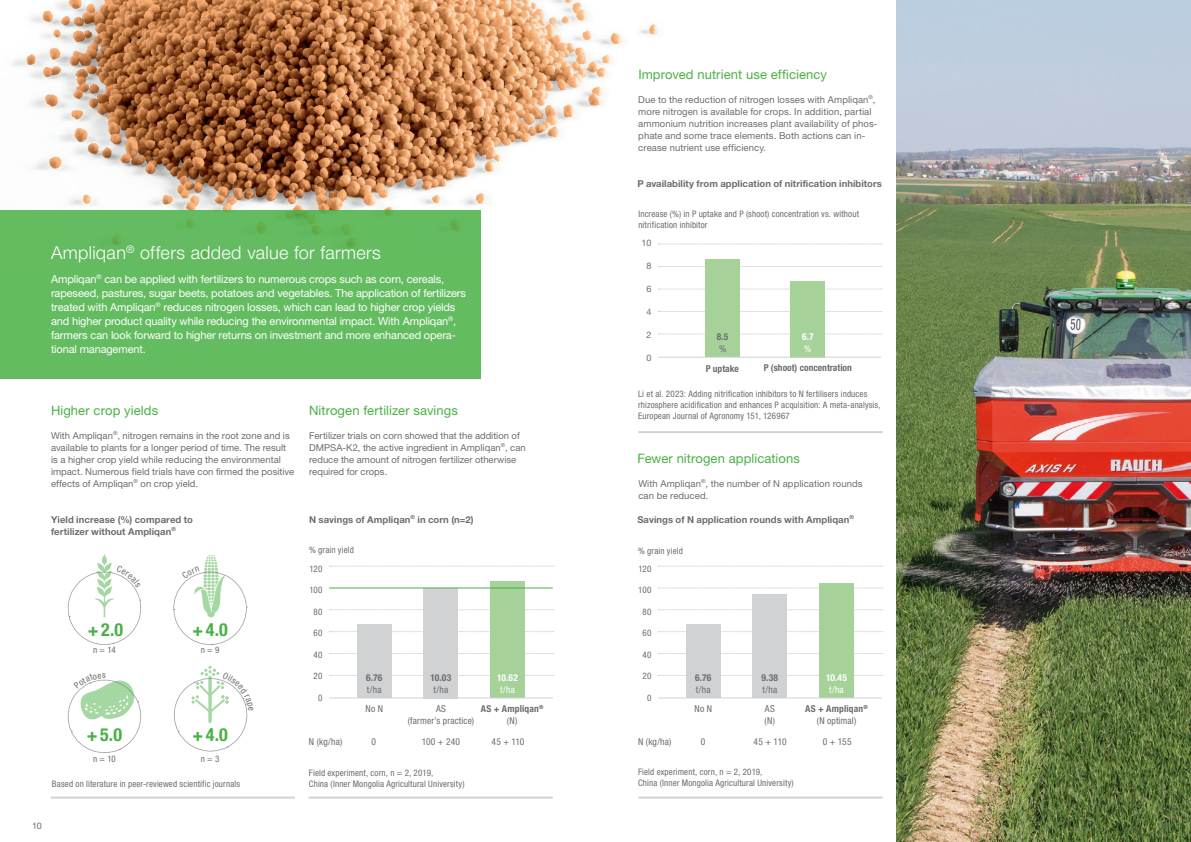
<style>
.page{position:relative;width:1191px;height:842px;background:#fff}
.page>*{position:absolute;margin:0;border:0;box-sizing:border-box;transform-origin:0 0}
.t1{font:300 18px "Helvetica Neue LT Std";letter-spacing:.02em;color:#fff}
.t2{font:700 condensed 18px "Helvetica Neue LT Std";color:#49b045}
.t3{font:13px "Helvetica Neue LT Std";letter-spacing:.005em;color:#49b045}
.t4{font:11px/14px "Helvetica Neue LT Std";letter-spacing:-.015em;color:#fff}
.t5{font:9.5px/12px "Helvetica Neue LT Std";color:#6c6d70}
.t6{font:700 9.5px/12px "Helvetica Neue LT Std";letter-spacing:.005em;color:#6c6d70}
.t7{font:condensed 9.5px/11.4px "Helvetica Neue LT Std";letter-spacing:.01em;color:#6c6d70}
.t8{font:700 condensed 9.5px/11.4px "Helvetica Neue LT Std";color:#6c6d70;text-align:center}
.t9{font:700 condensed 9.5px "Helvetica Neue LT Std";letter-spacing:.005em;color:#fff}
.t10{font:condensed 9.5px "Helvetica Neue LT Std";color:#fff}
.t11{font:condensed 9px/10.8px "Helvetica Neue LT Std";letter-spacing:.015em;color:#6c6d70}
.t12{font:9px "Helvetica Neue LT Std";color:#6c6d70}
.s1{font-weight:400}
</style>
<div class="page">
<img style="left:0;top:0;width:711px;height:260px">
<img style="left:896px;top:0;width:295px;height:842px">
<div style="left:0;top:211px;width:481px;height:168px;background:#64bc61"></div>
<svg style="left:658px;top:566px;width:224px;height:1px"></svg>
<svg style="left:658px;top:588px;width:224px;height:1px"></svg>
<svg style="left:658px;top:631px;width:224px;height:1px"></svg>
<svg style="left:658px;top:653px;width:224px;height:1px"></svg>
<svg style="left:658px;top:675px;width:224px;height:1px"></svg>
<div style="left:686px;top:624px;width:34px;height:74px;background:#d1d2d4"></div>
<div style="left:753px;top:595px;width:34px;height:103px;background:#d1d2d4"></div>
<div style="left:819px;top:583px;width:34px;height:115px;background:#a6d198"></div>
<svg style="left:658px;top:244px;width:224px;height:1px"></svg>
<svg style="left:658px;top:289px;width:224px;height:1px"></svg>
<svg style="left:658px;top:266px;width:224px;height:1px"></svg>
<svg style="left:658px;top:311px;width:224px;height:1px"></svg>
<svg style="left:658px;top:334px;width:224px;height:1px"></svg>
<div style="left:705px;top:260px;width:34px;height:97px;background:#a6d198"></div>
<div style="left:791px;top:281px;width:34px;height:76px;background:#a6d198"></div>
<hr style="left:51px;top:797px;width:244px;height:2px;background:#d1d2d4">
<hr style="left:308px;top:797px;width:245px;height:2px;background:#d1d2d4">
<hr style="left:638px;top:797px;width:244px;height:2px;background:#d1d2d4">
<hr style="left:638px;top:431px;width:244px;height:2px;background:#d1d2d4">
<svg style="left:329px;top:566px;width:225px;height:1px"></svg>
<svg style="left:329px;top:631px;width:225px;height:1px"></svg>
<svg style="left:329px;top:653px;width:225px;height:1px"></svg>
<svg style="left:329px;top:675px;width:225px;height:1px"></svg>
<div style="left:357px;top:624px;width:34px;height:74px;background:#d1d2d4"></div>
<div style="left:424px;top:588px;width:34px;height:110px;background:#d1d2d4"></div>
<div style="left:490px;top:581px;width:34px;height:117px;background:#a6d198"></div>
<hr style="left:329px;top:587px;width:224px;height:1px;background:#49b045">
<hr style="left:658px;top:698px;width:224px;height:1px;background:#d1d2d4">
<hr style="left:658px;top:357px;width:223px;height:1px;background:#d1d2d4">
<hr style="left:329px;top:698px;width:224px;height:1px;background:#d1d2d4">
<svg style="left:173px;top:555px;width:74px;height:90px"></svg>
<svg style="left:173px;top:665px;width:75px;height:87px"></svg>
<svg style="left:67px;top:554px;width:75px;height:91px"></svg>
<svg style="left:67px;top:679px;width:74px;height:74px"></svg>
<h2 class="t3" style="left:638px;top:66px;width:190px">Improved nutrient use efficiency</h2>
<p class="t5" style="left:638px;top:93px;width:241px">Due to the reduction of nitrogen losses with Ampliqan<sup>®</sup>, more nitrogen is available for crops. In addition, partial ammonium nutrition increases plant availability of phos&shy;phate and some trace elements. Both actions can in&shy;crease nutrient use efficiency.</p>
<p class="t6" style="left:637px;top:177px;width:246px">P availability from application of nitrification inhibitors</p>
<h1 class="t1" style="left:51px;top:241px;width:331px">Ampliqan<sup>®</sup> offers added value for farmers</h1>
<p class="t4" style="left:51px;top:271px;width:416px">Ampliqan<sup>®</sup> can be applied with fertilizers to numerous crops such as corn, cereals, rapeseed, pastures, sugar beets, potatoes and vegetables. The application of fertilizers treated with Ampliqan<sup>®</sup> reduces nitrogen losses, which can lead to higher crop yields and higher product quality while reducing the environmental impact. With Ampliqan<sup>®</sup>, farmers can look forward to higher returns on investment and more enhanced opera&shy;tional management.</p>
<h2 class="t3" style="left:51px;top:402px;width:109px">Higher crop yields</h2>
<p class="t5" style="left:51px;top:429px;width:245px">With Ampliqan<sup>®</sup>, nitrogen remains in the root zone and is available to plants for a longer period of time. The result is a higher crop yield while reducing the environmental impact. Numerous field trials have con firmed the positive effects of Ampliqan<sup>®</sup> on crop yield.</p>
<p class="t6" style="left:51px;top:513px;width:143px">Yield increase (%) compared to fertilizer without Ampliqan<sup>®</sup></p>
<h1 class="t2" style="left:88px;top:619px;width:37px">+2.0</h1>
<p class="t11" style="left:93px;top:645px;width:24px">n = 14</p>
<p class="t11" style="left:102px;top:669px;width:5px">s</p>
<h1 class="t2" style="left:87px;top:724px;width:37px">+5.0</h1>
<p class="t11" style="left:93px;top:753px;width:24px">n = 10</p>
<h1 class="t2" style="left:192px;top:619px;width:37px">+4.0</h1>
<p class="t11" style="left:201px;top:645px;width:20px">n = 9</p>
<h1 class="t2" style="left:192px;top:723px;width:37px">+4.0</h1>
<p class="t11" style="left:201px;top:753px;width:20px">n = 3</p>
<h2 class="t3" style="left:309px;top:402px;width:150px">Nitrogen fertilizer savings</h2>
<p class="t5" style="left:309px;top:429px;width:218px">Fertilizer trials on corn showed that the addition of DMPSA-K2, the active ingredient in Ampliqan<sup>®</sup>, can reduce the amount of nitrogen fertilizer otherwise required for crops.</p>
<p class="t6" style="left:309px;top:513px;width:166px">N savings of Ampliqan<sup>®</sup> in corn (n=2)</p>
<p class="t11" style="left:309px;top:544px;width:46px">% grain yield</p>
<p class="t11" style="left:309px;top:563px;width:14px">120</p>
<p class="t11" style="left:309px;top:585px;width:15px">100</p>
<p class="t11" style="left:313px;top:606px;width:10px">80</p>
<p class="t11" style="left:313px;top:628px;width:10px">60</p>
<p class="t11" style="left:313px;top:649px;width:10px">40</p>
<p class="t11" style="left:313px;top:671px;width:10px">20</p>
<p class="t11" style="left:318px;top:692px;width:6px">0</p>
<p class="t8" style="left:366px;top:672px;width:18px">6.76</p>
<p class="t7" style="left:367px;top:683px;width:16px">t/ha</p>
<p class="t8" style="left:430px;top:672px;width:22px">10.03</p>
<p class="t7" style="left:433px;top:683px;width:16px">t/ha</p>
<p class="t9" style="left:497px;top:672px;width:22px">10.62</p>
<p class="t10" style="left:500px;top:684px;width:16px">t/ha</p>
<p class="t7" style="left:365px;top:703px;width:19px">No N</p>
<p class="t7" style="left:408px;top:703px;width:68px;text-align:center">AS<br>(farmer’s practice)</p>
<p class="t8" style="left:481px;top:703px;width:64px">AS + Ampliqan<sup>® </sup><span class="s1">(N)</span></p>
<p class="t7" style="left:309px;top:736px;width:35px">N (kg/ha)</p>
<p class="t7" style="left:371px;top:736px;width:6px">0</p>
<p class="t7" style="left:422px;top:736px;width:40px">100 + 240</p>
<p class="t7" style="left:491px;top:736px;width:35px">45 + 110</p>
<p class="t11" style="left:638px;top:208px;width:222px">Increase (%) in P uptake and P (shoot) concentration vs. without nitrification inhibitor</p>
<p class="t12" style="left:641px;top:237px;width:11px">10</p>
<p class="t12" style="left:646px;top:260px;width:7px">8</p>
<p class="t12" style="left:646px;top:283px;width:7px">6</p>
<p class="t12" style="left:646px;top:306px;width:7px">4</p>
<p class="t12" style="left:646px;top:329px;width:7px">2</p>
<p class="t12" style="left:646px;top:352px;width:7px">0</p>
<p class="t8" style="left:716px;top:331px;width:13px">8.5</p>
<p class="t7" style="left:719px;top:342px;width:9px">%</p>
<p class="t9" style="left:802px;top:331px;width:13px">6.7</p>
<p class="t10" style="left:804px;top:343px;width:9px">%</p>
<p class="t8" style="left:705px;top:362px;width:35px">P uptake</p>
<p class="t8" style="left:763px;top:361px;width:90px">P (shoot) concentration</p>
<p class="t11" style="left:638px;top:388px;width:244px">Li et al. 2023: Adding nitrification inhibitors to N fertilisers induces rhizosphere acidification and enhances P acquisition: A meta-analysis,<br>European Journal of Agronomy 151, 126967</p>
<h2 class="t3" style="left:637px;top:450px;width:164px">Fewer nitrogen applications</h2>
<p class="t5" style="left:638px;top:477px;width:226px">With Ampliqan<sup>®</sup>, the number of N application rounds can be reduced.</p>
<p class="t6" style="left:637px;top:513px;width:218px">Savings of N application rounds with Ampliqan<sup>®</sup></p>
<p class="t11" style="left:638px;top:545px;width:46px">% grain yield</p>
<p class="t11" style="left:638px;top:563px;width:14px">120</p>
<p class="t11" style="left:638px;top:585px;width:15px">100</p>
<p class="t11" style="left:642px;top:606px;width:10px">80</p>
<p class="t11" style="left:642px;top:628px;width:10px">60</p>
<p class="t11" style="left:642px;top:649px;width:10px">40</p>
<p class="t11" style="left:642px;top:671px;width:10px">20</p>
<p class="t11" style="left:647px;top:692px;width:6px">0</p>
<p class="t8" style="left:695px;top:672px;width:18px">6.76</p>
<p class="t7" style="left:696px;top:683px;width:16px">t/ha</p>
<p class="t8" style="left:761px;top:672px;width:18px">9.38</p>
<p class="t7" style="left:762px;top:683px;width:16px">t/ha</p>
<p class="t9" style="left:826px;top:672px;width:22px">10.45</p>
<p class="t10" style="left:829px;top:684px;width:16px">t/ha</p>
<p class="t7" style="left:694px;top:703px;width:19px">No N</p>
<p class="t7" style="left:764px;top:703px;width:12px">AS (N)</p>
<p class="t8" style="left:805px;top:703px;width:64px">AS + Ampliqan<sup>® </sup><span class="s1">(N optimal)</span></p>
<p class="t7" style="left:638px;top:736px;width:35px">N (kg/ha)</p>
<p class="t7" style="left:701px;top:736px;width:6px">0</p>
<p class="t7" style="left:753px;top:736px;width:35px">45 + 110</p>
<p class="t7" style="left:822px;top:736px;width:30px">0 + 155</p>
<p class="t11" style="left:52px;top:778px;width:190px">Based on literature in peer-reviewed scientific journals</p>
<p class="t11" style="left:638px;top:766px;width:157px">Field experiment, corn, n = 2, 2019,<br>China (Inner Mongolia Agricultural University)</p>
<p class="t11" style="left:309px;top:767px;width:157px">Field experiment, corn, n = 2, 2019,<br>China (Inner Mongolia Agricultural University)</p>
<p class="t12" style="left:32px;top:820px;width:11px">10</p>
<p class="t12" style="left:1160px;top:820px;width:11px">11</p>
</div>
